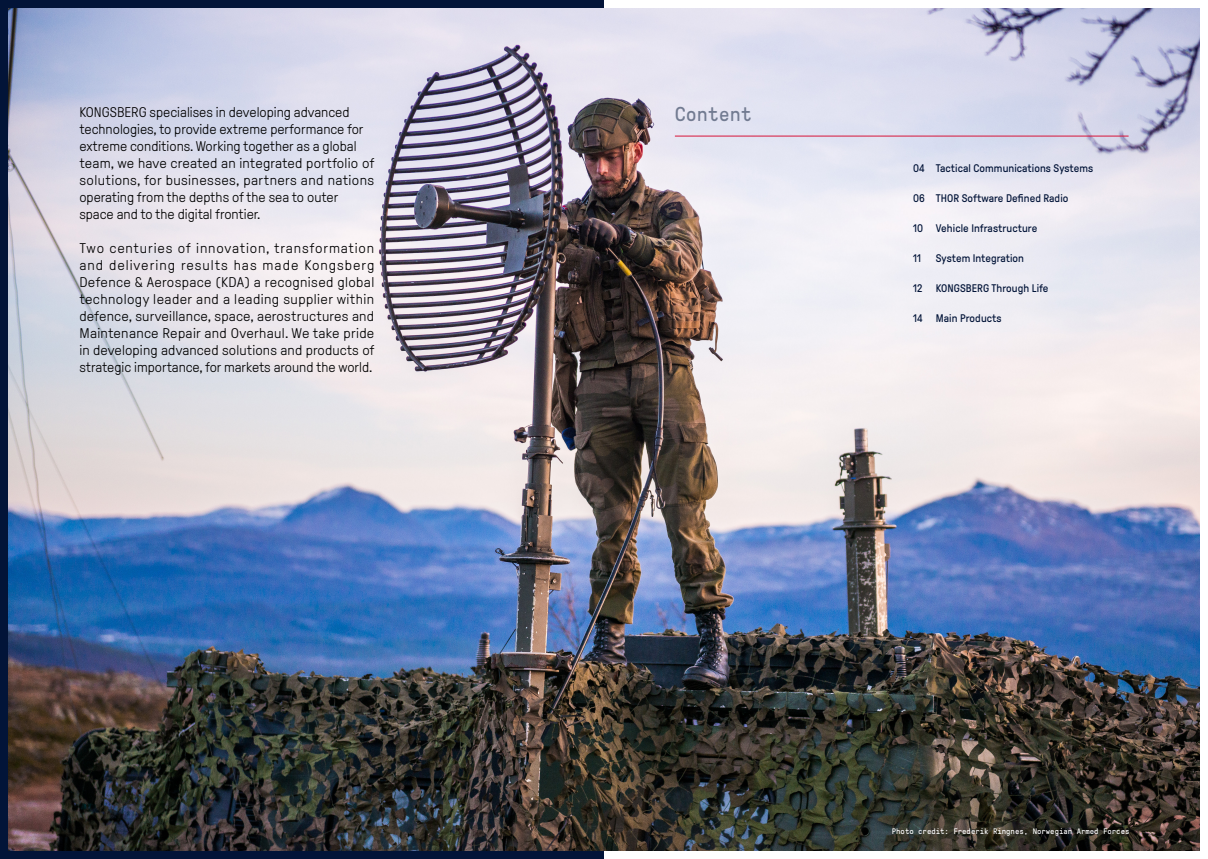
<style>
.page{position:relative;width:1208px;height:859px;background:#fff}
.page>*{position:absolute;margin:0;border:0;box-sizing:border-box;transform-origin:0 0}
.H2_-_Headlines__Norm{font:20px "GT Pressura Mono";color:#727b91}
.Ingress_Pressura{font:300 14px/17px "GT Pressura";color:#000;text-align:justify}
.H4__-_Smaller_headli{font:300 14px/17px "GT Pressura";color:#000}
.Innholdsfortegnelse{font:11px "GT Pressura";letter-spacing:.01em;color:#021438}
.Chapter_top{font:8px "GT Pressura Mono";color:#fff}
</style>
<div class="page">
<div style="left:0;top:0;width:604px;height:859px;background:#021438"></div>
<img style="left:9px;top:9px;width:1190px;height:841px">
<hr style="left:675px;top:136px;width:453px;height:1px;background:#d71439">
<p class="H4__-_Smaller_headli" style="left:79px;top:104px;width:286px">KONGSBERG specialises in developing advanced technologies, to provide extreme performance for extreme conditions. Working together as a global</p>
<p class="Ingress_Pressura" style="left:79px;top:155px;width:297px">team, we have created an integrated portfolio of solutions, for businesses, partners and nations operating from the depths of the sea to outer</p>
<p class="Ingress_Pressura" style="left:79px;top:206px;width:183px">space and to the digital frontier.</p>
<p class="Ingress_Pressura" style="left:79px;top:240px;width:297px">Two centuries of innovation, transformation and delivering results has made Kongsberg Defence &amp; Aerospace (KDA) a recognised global technology leader and a leading supplier within defence, surveillance, space, aerostructures and Maintenance Repair and Overhaul. We take pride in developing advanced solutions and products of strategic importance, for markets around the world.</p>
<p class="H2_-_Headlines__Norm" style="left:675px;top:104px;width:78px">Content</p>
<p class="Innholdsfortegnelse" style="left:913px;top:162px;width:182px">04 Tactical Communications Systems</p>
<p class="Innholdsfortegnelse" style="left:913px;top:192px;width:157px">06 THOR Software Defined Radio</p>
<p class="Innholdsfortegnelse" style="left:913px;top:222px;width:126px">10 Vehicle Infrastructure</p>
<p class="Innholdsfortegnelse" style="left:913px;top:252px;width:10px">11</p>
<p class="Innholdsfortegnelse" style="left:935px;top:252px;width:90px">System Integration</p>
<p class="Innholdsfortegnelse" style="left:913px;top:282px;width:137px">12 KONGSBERG Through Life</p>
<p class="Innholdsfortegnelse" style="left:913px;top:312px;width:90px">14 Main Products</p>
<p class="Chapter_top" style="left:891px;top:827px;width:239px">Photo credit: Frederik Ringnes, Norwegian Armed Forces</p>
</div>
